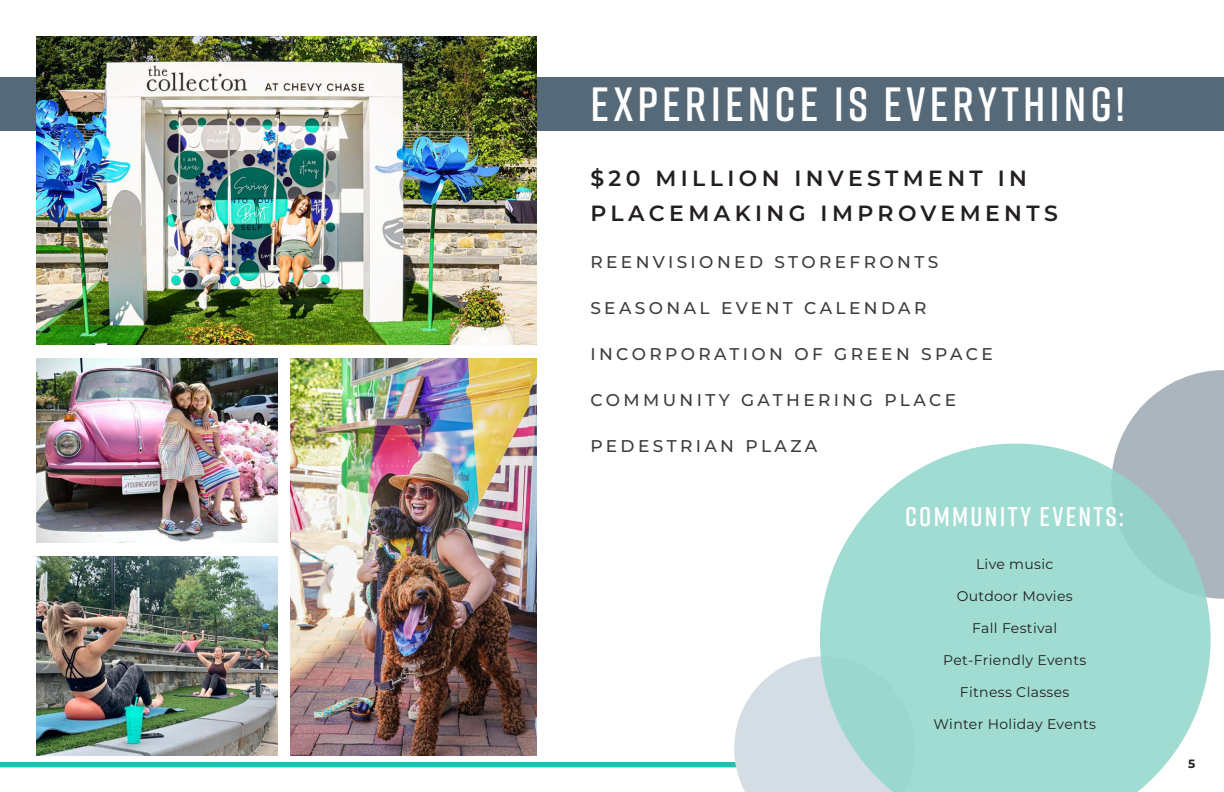
<style>
.page{position:relative;width:1224px;height:792px;background:#fff}
.page>*{position:absolute;margin:0;border:0;box-sizing:border-box;transform-origin:0 0}
.t1{font:600 48px "Rift";letter-spacing:.085em;color:#fff}
.t2{font:600 27px "Rift";letter-spacing:.085em;color:#fff}
.t3{font:600 22px/35px "Montserrat";letter-spacing:.2em;color:#231f20}
.t4{font:500 17px "Montserrat";letter-spacing:.2em;color:#3c3c3d}
.t5{font:14px "Montserrat";letter-spacing:.025em;color:#231f20}
.t6{font:700 12px "Montserrat";color:#231f20}
</style>
<div class="page">
<svg style="left:0;top:656px;width:820px;height:136px"></svg>
<div style="left:0;top:77px;width:1224px;height:53px;background:#566978"></div>
<img style="left:36px;top:36px;width:500px;height:309px">
<img style="left:36px;top:359px;width:241px;height:184px">
<img style="left:36px;top:557px;width:241px;height:199px">
<img style="left:291px;top:359px;width:245px;height:397px">
<svg style="left:1118px;top:370px;width:106px;height:229px"></svg>
<svg style="left:820px;top:444px;width:391px;height:348px;fill:#a0dcd2"></svg>
<p class="t1" style="left:591px;top:70px;width:536px">EXPERIENCE IS EVERYTHING!</p>
<p class="t3" style="left:590px;top:160px;width:469px">$20 MILLION INVESTMENT IN<br>PLACEMAKING IMPROVEMENTS</p>
<p class="t4" style="left:590px;top:250px;width:349px">REENVISIONED STOREFRONTS</p>
<p class="t4" style="left:590px;top:296px;width:338px">SEASONAL EVENT CALENDAR</p>
<p class="t4" style="left:590px;top:342px;width:404px">INCORPORATION OF GREEN SPACE</p>
<p class="t4" style="left:590px;top:388px;width:367px">COMMUNITY GATHERING PLACE</p>
<p class="t4" style="left:590px;top:434px;width:229px">PEDESTRIAN PLAZA</p>
<p class="t2" style="left:905px;top:498px;width:220px">COMMUNITY EVENTS:</p>
<p class="t5" style="left:976px;top:555px;width:79px">Live music</p>
<p class="t5" style="left:957px;top:587px;width:118px">Outdoor Movies</p>
<p class="t5" style="left:972px;top:619px;width:86px">Fall Festival</p>
<p class="t5" style="left:943px;top:651px;width:145px">Pet-Friendly Events</p>
<p class="t5" style="left:960px;top:683px;width:111px">Fitness Classes</p>
<p class="t5" style="left:934px;top:715px;width:164px">Winter Holiday Events</p>
<p class="t6" style="left:1188px;top:755px;width:9px">5</p>
</div>
